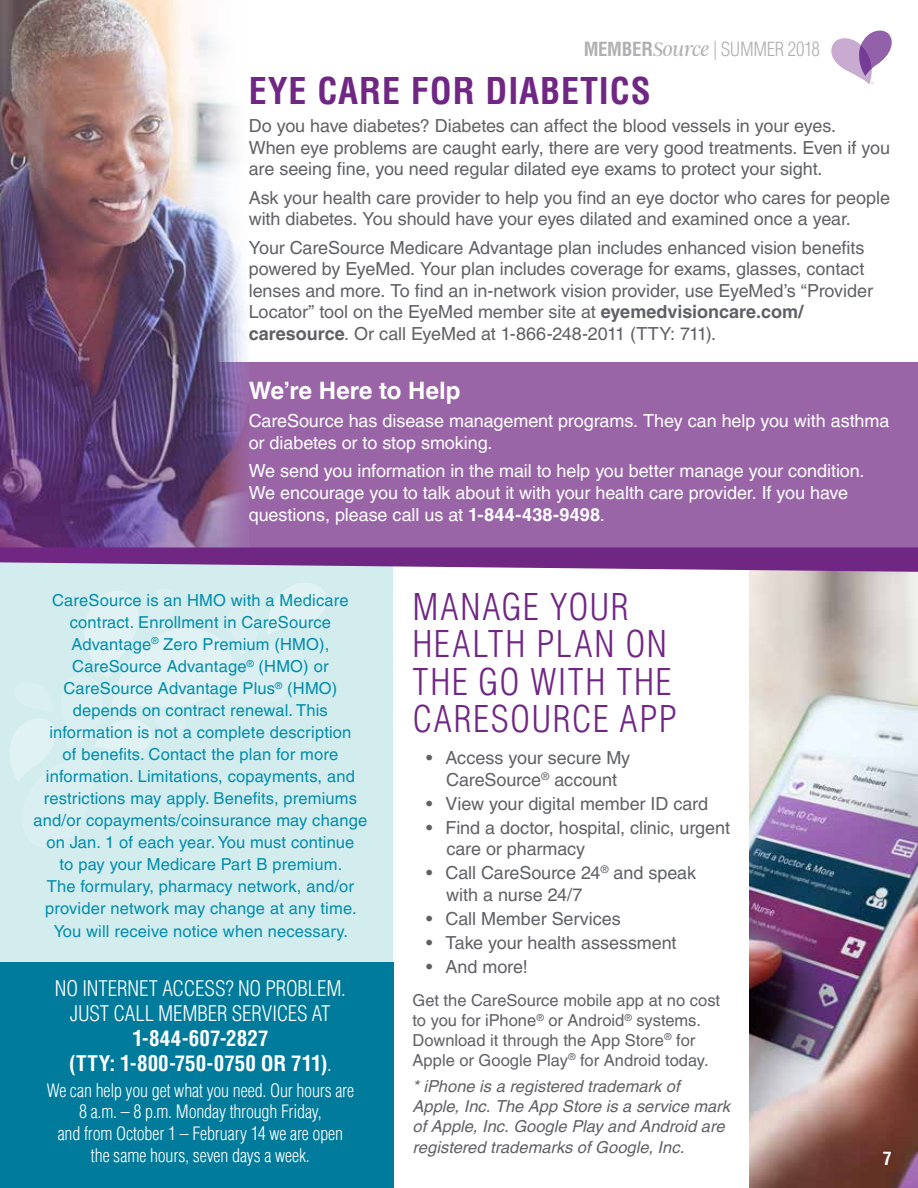
<style>
.page{position:relative;width:918px;height:1188px;background:#fff}
.page>*{position:absolute;margin:0;border:0;box-sizing:border-box;transform-origin:0 0}
.t1{font:300 condensed 36px/37.5px "Helvetica LT Pro";letter-spacing:.04em;color:#702784}
.t2{font:700 condensed 36px "Helvetica LT Pro";letter-spacing:.025em;color:#702784}
.t3{font:700 24px "Helvetica LT Pro";color:#fff}
.t4{font:300 condensed 21px/25.2px "Helvetica LT Pro";letter-spacing:-.005em;color:#fff;text-align:center}
.t5{font:300 condensed 19.05px "Helvetica LT Pro";letter-spacing:-.02em;color:#606165}
.t6{font:18px/21.6px "Helvetica LT Pro";letter-spacing:-.005em;color:#606165}
.t7{font:18px/21.6px "Helvetica LT Pro";letter-spacing:-.005em;color:#fff}
.t8{font:300 condensed 18px/21.6px "Helvetica LT Pro";letter-spacing:-.005em;color:#fff;text-align:center}
.t9{font:700 condensed 18px "Helvetica LT Pro";color:#fff}
.t10{font:16.5px/22px "Helvetica LT Pro";letter-spacing:.01em;color:#008dab;text-align:center}
.t11{font:italic 16.5px/19.8px "Helvetica LT Pro";color:#606165}
.t12{font:16.5px/19.8px "Helvetica LT Pro";color:#606165}
.s1{font-weight:700}
.s2{font-family:"Argent CF";font-style:italic;font-stretch:normal;font-size:21.45px}
</style>
<div class="page">
<div style="left:0;top:848px;width:393px;height:115px;background:#d3edef"></div>
<img style="left:750px;top:848px;width:168px;height:340px">
<div style="left:147px;top:362px;width:771px;height:190px;background:#9965a7"></div>
<svg style="left:831px;top:31px;width:61px;height:53px"></svg>
<div style="left:0;top:963px;width:393px;height:225px;background:#007b9b"></div>
<img style="left:0;top:0;width:247px;height:519px">
<svg style="left:0;top:519px;width:918px;height:329px"></svg>
<p class="t5" style="left:584px;top:37px;width:238px"><span class="s1">MEMBER</span><span class="s2">Source</span> | SUMMER 2018</p>
<h2 class="t2" style="left:249px;top:67px;width:404px">EYE CARE FOR DIABETICS</h2>
<p class="t6" style="left:249px;top:115px;width:643px">Do you have diabetes? Diabetes can affect the blood vessels in your eyes.<br>When eye problems are caught early, there are very good treatments. Even if you are seeing fine, you need regular dilated eye exams to protect your sight.</p>
<p class="t6" style="left:249px;top:187px;width:643px">Ask your health care provider to help you find an eye doctor who cares for people with diabetes. You should have your eyes dilated and examined once a year.</p>
<p class="t6" style="left:249px;top:237px;width:626px">Your CareSource Medicare Advantage plan includes enhanced vision benefits powered by EyeMed. Your plan includes coverage for exams, glasses, contact lenses and more. To find an in-network vision provider, use EyeMed’s “Provider Locator” tool on the EyeMed member site at <span class="s1">eyemedvisioncare.com/ caresource</span>. Or call EyeMed at 1-866-248-2011 (TTY: 711).</p>
<h3 class="t3" style="left:249px;top:376px;width:213px">We’re Here to Help</h3>
<p class="t7" style="left:249px;top:410px;width:642px">CareSource has disease management programs. They can help you with asthma or diabetes or to stop smoking.</p>
<p class="t7" style="left:249px;top:460px;width:617px">We send you information in the mail to help you better manage your condition.<br>We encourage you to talk about it with your health care provider. If you have questions, please call us at <span class="s1">1-844-438-9498</span>.</p>
<p class="t10" style="left:34px;top:589px;width:335px">CareSource is an HMO with a Medicare contract. Enrollment in CareSource Advantage<sup>®</sup> Zero Premium (HMO), CareSource Advantage<sup>®</sup> (HMO) or CareSource Advantage Plus<sup>®</sup> (HMO) depends on contract renewal. This information is not a complete description<br>of benefits. Contact the plan for more information. Limitations, copayments, and restrictions may apply. Benefits, premiums and/or copayments/coinsurance may change on Jan. 1 of each year. You must continue<br>to pay your Medicare Part B premium.<br>The formulary, pharmacy network, and/or provider network may change at any time.<br>You will receive notice when necessary.</p>
<p class="t4" style="left:55px;top:975px;width:292px">NO INTERNET ACCESS? NO PROBLEM.<br>JUST CALL MEMBER SERVICES AT<br><span class="s1">1-844-607-2827<br>(TTY: 1-800-750-0750 OR 711)</span>.</p>
<p class="t8" style="left:47px;top:1079px;width:309px">We can help you get what you need. Our hours are 8 a.m. – 8 p.m. Monday through Friday,<br>and from October 1 – February 14 we are open the same hours, seven days a week.</p>
<h2 class="t1" style="left:413px;top:588px;width:266px">MANAGE YOUR<br>HEALTH PLAN ON<br>THE GO WITH THE<br>CARESOURCE APP</h2>
<p class="t6" style="left:426px;top:747px;width:206px;text-align:center">• Access your secure My<br>CareSource<sup>®</sup> account</p>
<p class="t6" style="left:426px;top:792px;width:284px">• View your digital member ID card</p>
<p class="t6" style="left:446px;top:816px;width:285px;text-indent:-20px">• Find a doctor, hospital, clinic, urgent care or pharmacy</p>
<p class="t6" style="left:446px;top:862px;width:251px;text-indent:-20px">• Call CareSource 24<sup>®</sup> and speak with a nurse 24/7</p>
<p class="t6" style="left:426px;top:908px;width:196px">• Call Member Services</p>
<p class="t6" style="left:426px;top:932px;width:252px">• Take your health assessment</p>
<p class="t6" style="left:426px;top:956px;width:103px">• And more!</p>
<p class="t12" style="left:413px;top:990px;width:309px">Get the CareSource mobile app at no cost to you for iPhone<sup>®</sup> or Android<sup>®</sup> systems.<br>Download it through the App Store<sup>®</sup> for Apple or Google Play<sup>®</sup> for Android today.</p>
<p class="t11" style="left:413px;top:1076px;width:319px">* iPhone is a registered trademark of<br>Apple, Inc. The App Store is a service mark of Apple, Inc. Google Play and Android are</p>
<p class="t11" style="left:413px;top:1138px;width:273px">registered trademarks of Google, Inc.</p>
<p class="t9" style="left:883px;top:1146px;width:10px">7</p>
</div>
